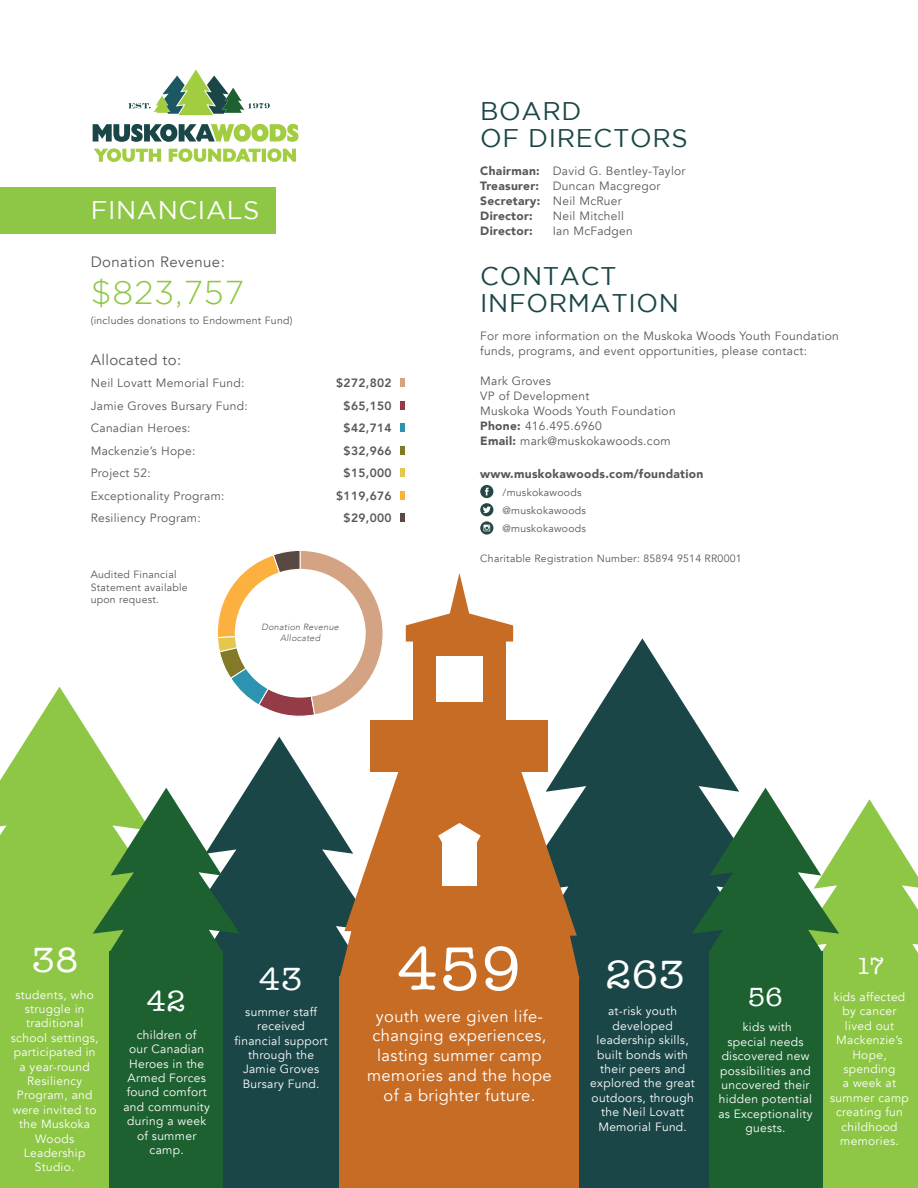
<style>
.page{position:relative;width:918px;height:1188px;background:#fff}
.page>*{position:absolute;margin:0;border:0;box-sizing:border-box;transform-origin:0 0}
.Tree_Number{font:63px "American Typewriter";color:#fff}
.Highlight{font:40.5px "American Typewriter";color:#fff}
.Highlight-2{font:36px "American Typewriter";color:#fff}
.Highlight-3{font:300 33px "Gotham";letter-spacing:.025em;color:#8ec745}
.Highlight-4{font:33px "American Typewriter";color:#fff}
.Highlight-5{font:30px "American Typewriter";color:#fff}
.Highlight-6{font:27px "American Typewriter";color:#fff}
.Highlight-7{font:25.5px/27px "Gotham";letter-spacing:.025em;color:#1b4647}
.Highlight-8{font:25.5px "Gotham";letter-spacing:.025em;color:#fff}
.Highlight-9{font:24px "American Typewriter";color:#fff}
.Highlight-10{font:16.5px/19.8px "Avenir";letter-spacing:.025em;color:#fff;text-align:center}
.Highlight-11{font:15px "Avenir";letter-spacing:.025em;color:#57585a}
.Highlight-12{font:12px/14.4px "Avenir";letter-spacing:.025em;color:#fff;text-align:center}
.Highlight-13{font:12px/15px "Avenir";letter-spacing:.025em;color:#57585a}
.Highlight-14{font:900 12px "Avenir";letter-spacing:.025em;color:#57585a}
.Highlight-15{font:800 12px "Avenir";letter-spacing:.025em;color:#57585a}
.Highlight-16{font:10.5px "Avenir";letter-spacing:.025em;color:#57585a}
.Highlight-17{font:italic 300 9px/10.8px "Avenir";letter-spacing:.025em;color:#57585a;text-align:center}
.s1{font-weight:900}
</style>
<div class="page">
<div style="left:204px;top:953px;width:151px;height:235px;background:#1b4647"></div>
<svg style="left:559px;top:638px;width:207px;height:283px;fill:#1b4647"></svg>
<div style="left:544px;top:921px;width:197px;height:267px;background:#1b4647"></div>
<div style="left:799px;top:986px;width:119px;height:202px;background:#8ec745"></div>
<svg style="left:0;top:687px;width:110px;height:303px;fill:#8ec745"></svg>
<div style="left:0;top:990px;width:175px;height:198px;background:#8ec745"></div>
<svg style="left:93px;top:737px;width:246px;height:219px"></svg>
<div style="left:110px;top:952px;width:113px;height:236px;background:#1e6131"></div>
<svg style="left:692px;top:788px;width:226px;height:201px"></svg>
<div style="left:709px;top:952px;width:113px;height:236px;background:#1e6131"></div>
<svg style="left:480px;top:485px;width:13px;height:13px"></svg>
<svg style="left:485px;top:488px;width:4px;height:7px"></svg>
<div style="left:480px;top:503px;width:13px;height:13px;background:#264747;border-radius:50%"></div>
<svg style="left:483px;top:506px;width:8px;height:7px"></svg>
<svg style="left:480px;top:521px;width:13px;height:14px"></svg>
<svg style="left:484px;top:525px;width:6px;height:6px"></svg>
<div style="left:0;top:187px;width:275px;height:47px;background:#8ec745"></div>
<div style="left:340px;top:977px;width:239px;height:211px;background:#c76c25"></div>
<svg style="left:339px;top:770px;width:240px;height:209px;fill:#c76c25"></svg>
<div style="left:370px;top:720px;width:178px;height:52px;background:#c76c25"></div>
<div style="left:413px;top:639px;width:92px;height:85px;background:#c76c25"></div>
<svg style="left:406px;top:573px;width:107px;height:69px"></svg>
<div style="left:436px;top:656px;width:46px;height:45px;background:#fff"></div>
<div style="left:442px;top:835px;width:35px;height:50px;background:#fff"></div>
<svg style="left:438px;top:823px;width:43px;height:20px"></svg>
<div style="left:448px;top:831px;width:23px;height:7px;background:#fff"></div>
<svg style="left:128px;top:69px;width:142px;height:46px"></svg>
<svg style="left:93px;top:148px;width:69px;height:14px"></svg>
<svg style="left:168px;top:148px;width:128px;height:14px"></svg>
<svg style="left:93px;top:124px;width:206px;height:18px"></svg>
<svg style="left:401px;top:378px;width:4px;height:9px"></svg>
<svg style="left:401px;top:401px;width:4px;height:9px"></svg>
<svg style="left:401px;top:423px;width:4px;height:9px"></svg>
<svg style="left:401px;top:446px;width:4px;height:9px"></svg>
<svg style="left:401px;top:468px;width:4px;height:9px"></svg>
<svg style="left:401px;top:491px;width:4px;height:9px"></svg>
<svg style="left:401px;top:513px;width:4px;height:9px"></svg>
<svg style="left:217px;top:550px;width:166px;height:167px"></svg>
<div style="left:235px;top:569px;width:131px;height:129px;background:#fff;border-radius:50%"></div>
<p class="Highlight-8" style="left:91px;top:196px;width:170px">FINANCIALS</p>
<p class="Highlight-11" style="left:91px;top:253px;width:136px">Donation Revenue:</p>
<p class="Highlight-3" style="left:91px;top:274px;width:155px">$823,757</p>
<p class="Highlight-16" style="left:91px;top:314px;width:203px">(includes donations to Endowment Fund)</p>
<p class="Highlight-11" style="left:91px;top:351px;width:92px">Allocated to:</p>
<p class="Highlight-13" style="left:91px;top:376px;width:155px">Neil Lovatt Memorial Fund:</p>
<p class="Highlight-13" style="left:91px;top:398px;width:159px">Jamie Groves Bursary Fund:</p>
<p class="Highlight-13" style="left:91px;top:421px;width:101px">Canadian Heroes:</p>
<p class="Highlight-13" style="left:91px;top:443px;width:106px">Mackenzie’s Hope:</p>
<p class="Highlight-13" style="left:91px;top:466px;width:62px">Project 52:</p>
<p class="Highlight-13" style="left:91px;top:488px;width:135px">Exceptionality Program:</p>
<p class="Highlight-13" style="left:91px;top:511px;width:112px">Resiliency Program:</p>
<p class="Highlight-16" style="left:91px;top:568px;width:87px">Audited Financial</p>
<p class="Highlight-16" style="left:91px;top:581px;width:99px">Statement available</p>
<p class="Highlight-16" style="left:91px;top:593px;width:70px">upon request.</p>
<p class="Highlight-15" style="left:336px;top:374px;width:57px">$272,802</p>
<p class="Highlight-15" style="left:344px;top:396px;width:49px">$65,150</p>
<p class="Highlight-15" style="left:344px;top:419px;width:49px">$42,714</p>
<p class="Highlight-15" style="left:344px;top:441px;width:49px">$32,966</p>
<p class="Highlight-15" style="left:344px;top:464px;width:49px">$15,000</p>
<p class="Highlight-15" style="left:336px;top:486px;width:57px">$119,676</p>
<p class="Highlight-15" style="left:344px;top:509px;width:49px">$29,000</p>
<p class="Highlight-17" style="left:262px;top:621px;width:79px">Donation Revenue<br>Allocated</p>
<p class="Highlight-7" style="left:480px;top:98px;width:209px">BOARD<br>OF DIRECTORS</p>
<p class="Highlight-14" style="left:480px;top:161px;width:61px">Chairman:</p>
<p class="Highlight-14" style="left:480px;top:176px;width:60px">Treasurer:</p>
<p class="Highlight-14" style="left:480px;top:191px;width:62px">Secretary:</p>
<p class="Highlight-14" style="left:480px;top:206px;width:54px">Director:</p>
<p class="Highlight-14" style="left:480px;top:221px;width:54px">Director:</p>
<p class="Highlight-13" style="left:553px;top:164px;width:134px">David G. Bentley-Taylor</p>
<p class="Highlight-13" style="left:553px;top:179px;width:109px">Duncan Macgregor</p>
<p class="Highlight-13" style="left:553px;top:194px;width:71px">Neil McRuer</p>
<p class="Highlight-13" style="left:553px;top:209px;width:73px">Neil Mitchell</p>
<p class="Highlight-13" style="left:553px;top:224px;width:82px">Ian McFadgen</p>
<p class="Highlight-7" style="left:480px;top:263px;width:138px">CONTACT</p>
<p class="Highlight-7" style="left:480px;top:290px;width:200px">INFORMATION</p>
<p class="Highlight-13" style="left:480px;top:329px;width:360px">For more information on the Muskoka Woods Youth Foundation funds, programs, and event opportunities, please contact:</p>
<p class="Highlight-13" style="left:480px;top:374px;width:72px">Mark Groves</p>
<p class="Highlight-13" style="left:480px;top:389px;width:111px">VP of Development</p>
<p class="Highlight-13" style="left:480px;top:404px;width:197px">Muskoka Woods Youth Foundation</p>
<p class="Highlight-13" style="left:480px;top:419px;width:123px"><span class="s1">Phone:</span> 416.495.6960</p>
<p class="Highlight-13" style="left:480px;top:434px;width:192px"><span class="s1">Email:</span> mark@muskokawoods.com</p>
<p class="Highlight-14" style="left:480px;top:464px;width:225px">www.muskokawoods.com/foundation</p>
<p class="Highlight-16" style="left:503px;top:486px;width:81px">/muskokawoods</p>
<p class="Highlight-16" style="left:503px;top:504px;width:85px">@muskokawoods</p>
<p class="Highlight-16" style="left:503px;top:522px;width:85px">@muskokawoods</p>
<p class="Highlight-16" style="left:480px;top:552px;width:263px">Charitable Registration Number: 85894 9514 RR0001</p>
<p class="Highlight-2" style="left:32px;top:933px;width:48px">38</p>
<p class="Highlight-12" style="left:11px;top:988px;width:89px">students, who struggle in traditional school settings, participated in a year-round<br>Resiliency<br>Program, and were invited to the Muskoka<br>Woods<br>Leadership<br>Studio.</p>
<p class="Highlight-5" style="left:147px;top:978px;width:40px">42</p>
<p class="Highlight-12" style="left:123px;top:1028px;width:88px">children of<br>our Canadian<br>Heroes in the<br>Armed Forces found comfort and community during a week of summer camp.</p>
<p class="Highlight-4" style="left:259px;top:954px;width:44px">43</p>
<p class="Highlight-12" style="left:234px;top:1005px;width:95px">summer staff received financial support through the<br>Jamie Groves<br>Bursary Fund.</p>
<p class="Tree_Number" style="left:398px;top:920px;width:125px">459</p>
<p class="Highlight-10" style="left:367px;top:1006px;width:186px">youth were given life&shy;changing experiences, lasting summer camp memories and the hope of a brighter future.</p>
<p class="Highlight" style="left:605px;top:944px;width:81px">263</p>
<p class="Highlight-12" style="left:590px;top:1004px;width:106px">at-risk youth developed leadership skills, built bonds with their peers and explored the great outdoors, through the Neil Lovatt<br>Memorial Fund.</p>
<p class="Highlight-6" style="left:748px;top:977px;width:37px">56</p>
<p class="Highlight-12" style="left:718px;top:1020px;width:96px">kids with<br>special needs discovered new possibilities and uncovered their hidden potential as Exceptionality guests.</p>
<p class="Highlight-9" style="left:856px;top:948px;width:30px">17</p>
<p class="Highlight-12" style="left:830px;top:990px;width:80px">kids affected by cancer lived out<br>Mackenzie’s<br>Hope, spending<br>a week at summer camp creating fun childhood memories.</p>
</div>
